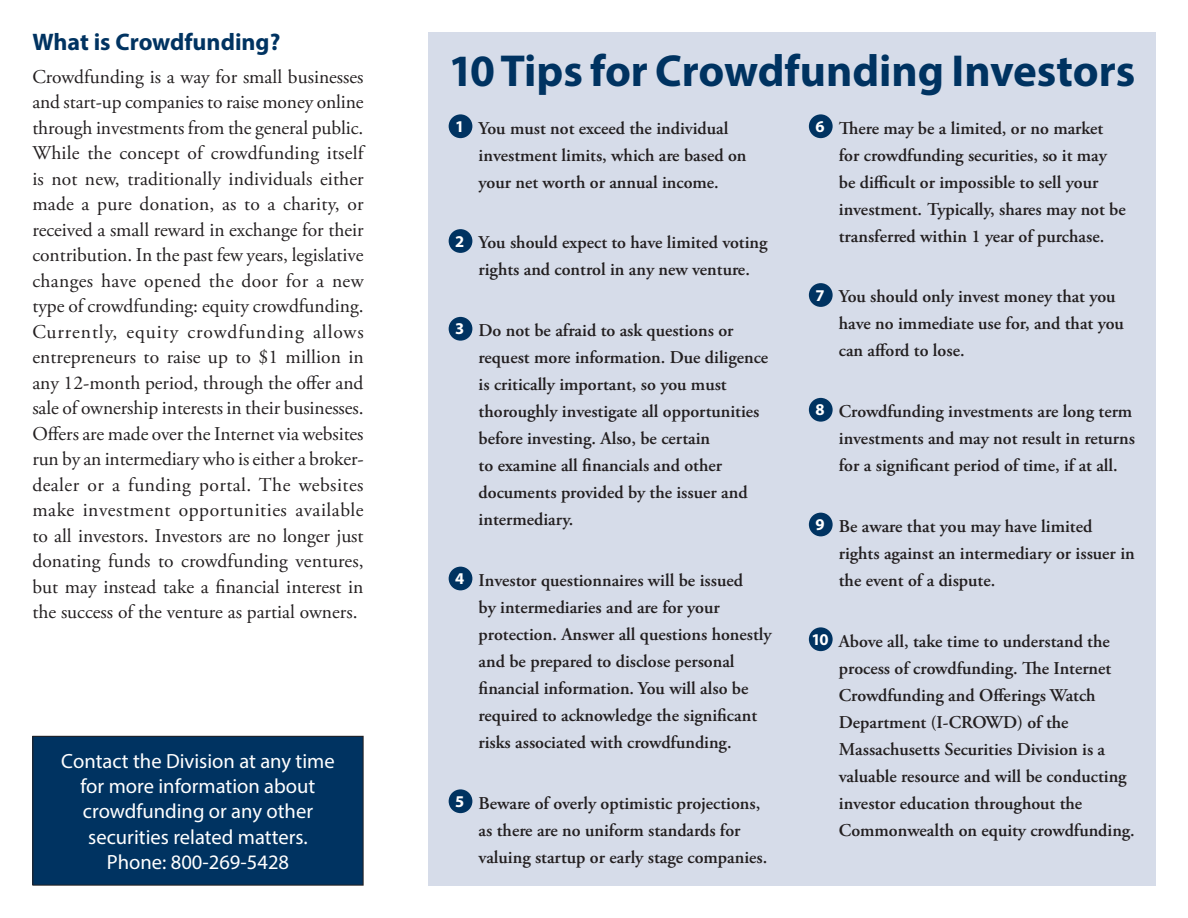
<style>
.page{position:relative;width:1188px;height:918px;background:#fff}
.page>*{position:absolute;margin:0;border:0;box-sizing:border-box;transform-origin:0 0}
._02Head{font:700 45px "Myriad Pro";color:#003361}
._02Head-2{font:700 24px "Myriad Pro";color:#003361}
._04Text{font:20.55px/25px "Myriad Pro";color:#fff;text-align:center}
._04Text-2{font:19.5px/25.5px "Adobe Garamond Pro";color:#231f20}
.Numbers{font:600 18px/27px "Adobe Garamond Pro";color:#231f20}
.Numbers-2{font:700 16.5px "Myriad Pro";color:#fff}
</style>
<div class="page">
<div style="left:428px;top:32px;width:728px;height:854px;background:#d6dce9"></div>
<div style="left:449px;top:114px;width:23px;height:24px;background:#003361;border-radius:50%"></div>
<div style="left:449px;top:229px;width:23px;height:24px;background:#003361;border-radius:50%"></div>
<div style="left:449px;top:317px;width:23px;height:24px;background:#003361;border-radius:50%"></div>
<div style="left:449px;top:567px;width:23px;height:23px;background:#003361;border-radius:50%"></div>
<div style="left:449px;top:789px;width:23px;height:24px;background:#003361;border-radius:50%"></div>
<div style="left:809px;top:114px;width:24px;height:24px;background:#003361;border-radius:50%"></div>
<div style="left:809px;top:283px;width:24px;height:24px;background:#003361;border-radius:50%"></div>
<div style="left:809px;top:398px;width:24px;height:24px;background:#003361;border-radius:50%"></div>
<div style="left:809px;top:513px;width:24px;height:23px;background:#003361;border-radius:50%"></div>
<div style="left:809px;top:627px;width:24px;height:24px;background:#003361;border-radius:50%"></div>
<div style="left:33px;top:736px;width:330px;height:149px;background:#003361"></div>
<div style="left:32px;top:736px;width:332px;height:150px;border:1px solid #231f20"></div>
<p class="_02Head-2" style="left:32px;top:27px;width:249px">What is Crowdfunding?</p>
<p class="_04Text-2" style="left:32px;top:64px;width:335px">Crowdfunding is a way for small businesses and start-up companies to raise money online through investments from the general public.<br>While the concept of crowdfunding itself is not new, traditionally individuals either made a pure donation, as to a charity, or received a small reward in exchange for their contribution. In the past few years, legislative changes have opened the door for a new type of crowdfunding: equity crowdfunding.<br>Currently, equity crowdfunding allows entrepreneurs to raise up to $1 million in any 12-month period, through the offer and sale of ownership interests in their businesses.<br>Offers are made over the Internet via websites run by an intermediary who is either a broker&shy;dealer or a funding portal. The websites make investment opportunities available to all investors. Investors are no longer just donating funds to crowdfunding ventures, but may instead take a financial interest in the success of the venture as partial owners.</p>
<p class="_04Text" style="left:61px;top:749px;width:275px">Contact the Division at any time for more information about crowdfunding or any other securities related matters.<br>Phone: 800-269-5428</p>
<p class="_02Head" style="left:449px;top:42px;width:688px">10 Tips for Crowdfunding Investors</p>
<p class="Numbers-2" style="left:455px;top:116px;width:11px">1</p>
<p class="Numbers" style="left:479px;top:115px;width:269px">You must not exceed the individual investment limits, which are based on your net worth or annual income.</p>
<p class="Numbers-2" style="left:816px;top:116px;width:11px">6</p>
<p class="Numbers" style="left:839px;top:115px;width:288px">There may be a limited, or no market for crowdfunding securities, so it may be difficult or impossible to sell your investment. Typically, shares may not be transferred within 1 year of purchase.</p>
<p class="Numbers-2" style="left:455px;top:230px;width:11px">2</p>
<p class="Numbers" style="left:479px;top:229px;width:290px">You should expect to have limited voting rights and control in any new venture.</p>
<p class="Numbers-2" style="left:455px;top:318px;width:11px">3</p>
<p class="Numbers" style="left:479px;top:317px;width:291px">Do not be afraid to ask questions or request more information. Due diligence is critically important, so you must thoroughly investigate all opportunities before investing. Also, be certain<br>to examine all financials and other documents provided by the issuer and intermediary.</p>
<p class="Numbers-2" style="left:455px;top:568px;width:11px">4</p>
<p class="Numbers" style="left:479px;top:567px;width:294px">Investor questionnaires will be issued<br>by intermediaries and are for your protection. Answer all questions honestly and be prepared to disclose personal financial information. You will also be required to acknowledge the significant risks associated with crowdfunding.</p>
<p class="Numbers-2" style="left:455px;top:791px;width:11px">5</p>
<p class="Numbers" style="left:479px;top:790px;width:290px">Beware of overly optimistic projections, as there are no uniform standards for valuing startup or early stage companies.</p>
<p class="Numbers-2" style="left:816px;top:284px;width:11px">7</p>
<p class="Numbers" style="left:839px;top:283px;width:287px">You should only invest money that you have no immediate use for, and that you can afford to lose.</p>
<p class="Numbers-2" style="left:816px;top:399px;width:11px">8</p>
<p class="Numbers" style="left:839px;top:398px;width:298px">Crowdfunding investments are long term investments and may not result in returns for a significant period of time, if at all.</p>
<p class="Numbers-2" style="left:816px;top:514px;width:11px">9</p>
<p class="Numbers" style="left:839px;top:513px;width:297px">Be aware that you may have limited rights against an intermediary or issuer in the event of a dispute.</p>
<p class="Numbers-2" style="left:811px;top:629px;width:19px">10</p>
<p class="Numbers" style="left:839px;top:628px;width:298px">Above all, take time to understand the process of crowdfunding. The Internet Crowdfunding and Offerings Watch Department (I-CROWD) of the Massachusetts Securities Division is a valuable resource and will be conducting investor education throughout the Commonwealth on equity crowdfunding.</p>
</div>
